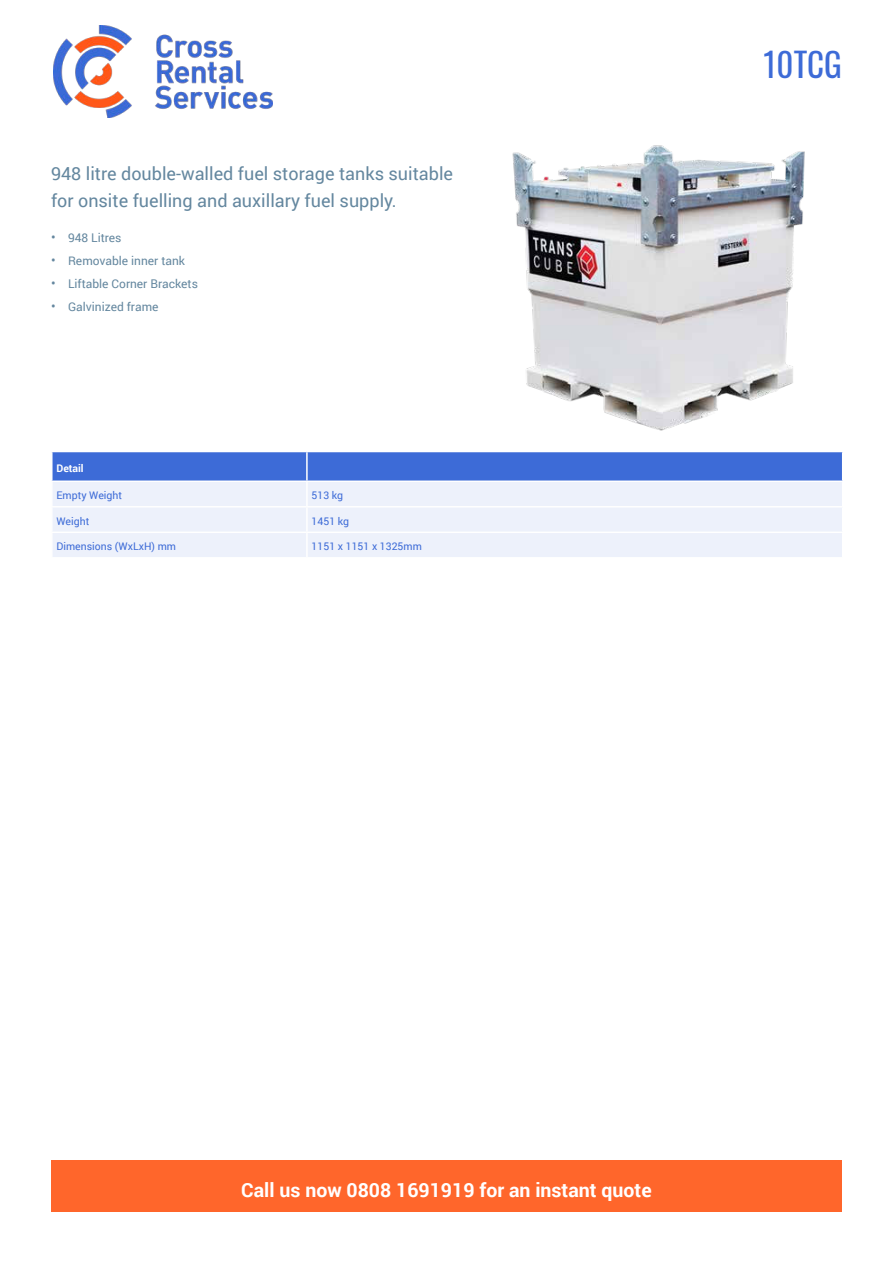
<style>
.page{position:relative;width:893px;height:1263px;background:#fff}
.page>*{position:absolute;margin:0;border:0;box-sizing:border-box;transform-origin:0 0}
.t1{font:33px "Oswald";color:#3d6bd7}
.t2{font:700 19.5px "Roboto";color:#fff}
.t3{font:18px/27px "Roboto";color:#64879f}
.t4{font:12px "Roboto";color:#64879f}
.t5{font:10.5px "Roboto";color:#3d6bd7}
.t6{font:700 10.5px "Roboto";color:#fff}
.s1{font-size:13.5px}
</style>
<div class="page">
<img style="left:512px;top:145px;width:293px;height:286px">
<div style="left:51px;top:1161px;width:791px;height:51px;background:#ff662b"></div>
<svg style="left:53px;top:452px;width:790px;height:105px;background:#bcccf1"></svg>
<hr style="left:306px;top:482px;width:2px;height:24px;background:#fff">
<hr style="left:306px;top:507px;width:2px;height:24px;background:#fff">
<hr style="left:306px;top:533px;width:2px;height:24px;background:#fff">
<hr style="left:307px;top:480px;width:536px;height:2px;background:#fff">
<hr style="left:307px;top:506px;width:536px;height:1px;background:#fff">
<hr style="left:307px;top:531px;width:536px;height:2px;background:#fff">
<hr style="left:51px;top:480px;width:256px;height:2px;background:#fff">
<hr style="left:51px;top:506px;width:256px;height:1px;background:#fff">
<img style="left:54px;top:25px;width:219px;height:92px">
<p class="t3" style="left:51px;top:162px;width:404px">948 litre double-walled fuel storage tanks suitable for onsite fuelling and auxillary fuel supply.</p>
<p class="t4" style="left:51px;top:233px;width:72px"><span class="s1">•</span> 948 Litres</p>
<p class="t4" style="left:51px;top:255px;width:136px"><span class="s1">•</span> Removable inner tank</p>
<p class="t4" style="left:51px;top:278px;width:148px"><span class="s1">•</span> Liftable Corner Brackets</p>
<p class="t4" style="left:51px;top:301px;width:109px"><span class="s1">•</span> Galvinized frame</p>
<p class="t6" style="left:56px;top:464px;width:29px">Detail</p>
<p class="t5" style="left:56px;top:491px;width:67px">Empty Weight</p>
<p class="t5" style="left:312px;top:491px;width:33px">513 kg</p>
<p class="t5" style="left:56px;top:516px;width:34px">Weight</p>
<p class="t5" style="left:312px;top:516px;width:39px">1451 kg</p>
<p class="t5" style="left:56px;top:542px;width:121px">Dimensions (WxLxH) mm</p>
<p class="t5" style="left:312px;top:542px;width:112px">1151 x 1151 x 1325mm</p>
<h1 class="t1" style="left:763px;top:47px;width:80px">10TCG</h1>
<p class="t2" style="left:241px;top:1181px;width:412px">Call us now 0808 1691919 for an instant quote</p>
</div>
